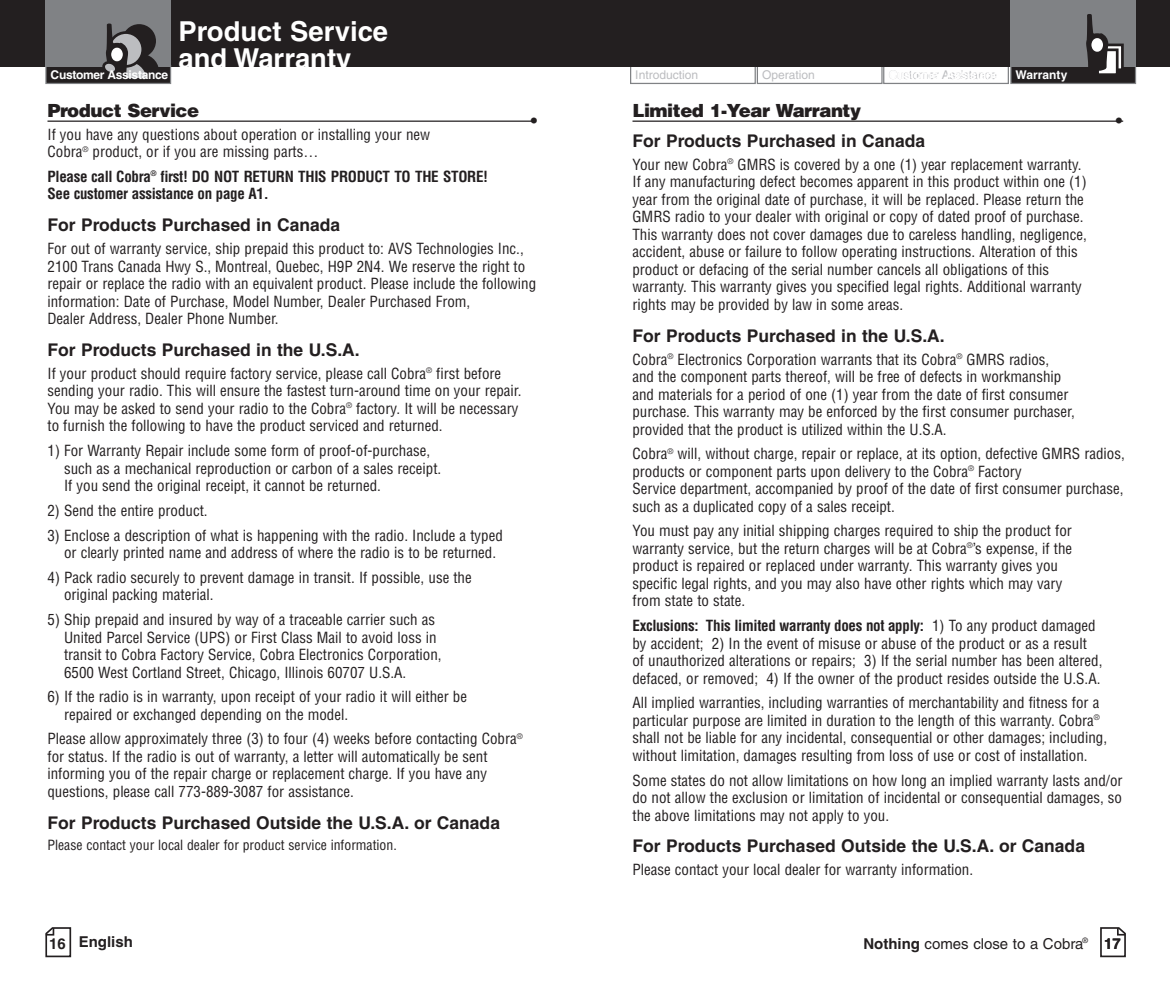
<style>
.page{position:relative;width:1170px;height:990px;background:#fff}
.page>*{position:absolute;margin:0;border:0;box-sizing:border-box;transform-origin:0 0}
.t1{font:700 27.5px/27.5px "Helvetica";color:#fff}
.t2{font:900 18px "Helvetica";letter-spacing:-.025em;color:#231f20}
.t3{font:700 18px "Helvetica";color:#231f20}
.t4{font:700 17.5px "Helvetica";color:#231f20}
.t5{font:condensed 15px/17.5px "Helvetica";color:#231f20}
.t6{font:700 condensed 15px/17.5px "Helvetica";letter-spacing:-.02em;color:#231f20}
.t7{font:15px "Helvetica";color:#231f20}
.t8{font:700 15px "Helvetica";color:#231f20}
.t9{font:condensed 13.75px "Helvetica";color:#231f20}
.t10{font:12px "Helvetica";color:#bcbdc0}
.t11{font:12px "Helvetica";letter-spacing:-.03em;color:#bcbdc0}
.t12{font:700 12px "Helvetica";letter-spacing:-.03em;color:#fff}
.t13{font:700 12px "Helvetica";color:#fff}
.s1{font-weight:700}
</style>
<div class="page">
<div style="left:1011px;top:66px;width:125px;height:17px;background:#231f20"></div>
<div style="left:1010px;top:65px;width:126px;height:19px;border:1px solid #808285"></div>
<div style="left:757px;top:65px;width:126px;height:19px;border:1px solid #808285"></div>
<div style="left:630px;top:65px;width:126px;height:19px;border:1px solid #808285"></div>
<svg style="left:1100px;top:927px;width:26px;height:30px"></svg>
<div style="left:883px;top:65px;width:126px;height:19px;border:1px solid #808285"></div>
<div style="left:585px;top:0;width:585px;height:68px;background:#231f20"></div>
<div style="left:1010px;top:0;width:126px;height:67px;background:#808285"></div>
<div style="left:1103px;top:45px;width:19px;height:25px;background:#fff"></div>
<div style="left:1101px;top:44px;width:23px;height:27px;border:3px solid #231f20"></div>
<div style="left:1098px;top:50px;width:19px;height:25px;background:#fff"></div>
<div style="left:1096px;top:48px;width:23px;height:28px;border:3px solid #231f20"></div>
<svg style="left:1086px;top:14px;width:22px;height:57px"></svg>
<div style="left:0;top:0;width:602px;height:68px;background:#231f20"></div>
<div style="left:46px;top:66px;width:125px;height:17px;background:#231f20"></div>
<div style="left:45px;top:65px;width:126px;height:19px;border:1px solid #808285"></div>
<div style="left:45px;top:0;width:126px;height:67px;background:#808285"></div>
<svg style="left:102px;top:23px;width:57px;height:55px"></svg>
<hr style="left:48px;top:121px;width:488px;height:1px;background:#231f20">
<hr style="left:632px;top:121px;width:491px;height:1px;background:#231f20">
<svg style="left:45px;top:927px;width:27px;height:30px"></svg>
<h1 class="t1" style="left:178px;top:19px;width:211px">Product Service and Warranty</h1>
<p class="t12" style="left:51px;top:70px;width:119px">Customer Assistance</p>
<p class="t2" style="left:48px;top:104px;width:153px">Product Service</p>
<p class="t3" style="left:531px;top:114px;width:8px">•</p>
<p class="t5" style="left:48px;top:127px;width:384px">If you have any questions about operation or installing your new<br>Cobra<sup>®</sup> product, or if you are missing parts…</p>
<p class="t6" style="left:48px;top:169px;width:442px">Please call Cobra<sup>®</sup> first! DO NOT RETURN THIS PRODUCT TO THE STORE!<br>See customer assistance on page A1.</p>
<p class="t4" style="left:48px;top:218px;width:294px">For Products Purchased in Canada</p>
<p class="t5" style="left:48px;top:241px;width:490px">For out of warranty service, ship prepaid this product to: AVS Technologies Inc., 2100 Trans Canada Hwy S., Montreal, Quebec, H9P 2N4. We reserve the right to repair or replace the radio with an equivalent product. Please include the following information: Date of Purchase, Model Number, Dealer Purchased From,<br>Dealer Address, Dealer Phone Number.</p>
<p class="t4" style="left:48px;top:343px;width:314px">For Products Purchased in the U.S.A.</p>
<p class="t5" style="left:47px;top:366px;width:476px">If your product should require factory service, please call Cobra<sup>®</sup> first before sending your radio. This will ensure the fastest turn-around time on your repair.<br>You may be asked to send your radio to the Cobra<sup>®</sup> factory. It will be necessary to furnish the following to have the product serviced and returned.</p>
<p class="t5" style="left:64px;top:443px;width:379px;text-indent:-17px">1) For Warranty Repair include some form of proof-of-purchase, such as a mechanical reproduction or carbon of a sales receipt.<br>If you send the original receipt, it cannot be returned.</p>
<p class="t5" style="left:48px;top:503px;width:162px">2) Send the entire product.</p>
<p class="t5" style="left:64px;top:528px;width:440px;text-indent:-17px">3) Enclose a description of what is happening with the radio. Include a typed or clearly printed name and address of where the radio is to be returned.</p>
<p class="t5" style="left:64px;top:570px;width:409px;text-indent:-17px">4) Pack radio securely to prevent damage in transit. If possible, use the original packing material.</p>
<p class="t5" style="left:64px;top:612px;width:379px;text-indent:-17px">5) Ship prepaid and insured by way of a traceable carrier such as United Parcel Service (UPS) or First Class Mail to avoid loss in transit to Cobra Factory Service, Cobra Electronics Corporation, 6500 West Cortland Street, Chicago, Illinois 60707 U.S.A.</p>
<p class="t5" style="left:64px;top:689px;width:405px;text-indent:-17px">6) If the radio is in warranty, upon receipt of your radio it will either be repaired or exchanged depending on the model.</p>
<p class="t5" style="left:47px;top:731px;width:477px">Please allow approximately three (3) to four (4) weeks before contacting Cobra<sup>® </sup>for status. If the radio is out of warranty, a letter will automatically be sent informing you of the repair charge or replacement charge. If you have any questions, please call 773-889-3087 for assistance.</p>
<p class="t4" style="left:48px;top:816px;width:454px">For Products Purchased Outside the U.S.A. or Canada</p>
<p class="t9" style="left:48px;top:840px;width:351px">Please contact your local dealer for product service information.</p>
<p class="t8" style="left:49px;top:936px;width:85px">16 English</p>
<p class="t10" style="left:635px;top:71px;width:64px">Introduction</p>
<p class="t10" style="left:762px;top:71px;width:54px">Operation</p>
<p class="t13" style="left:1016px;top:70px;width:53px">Warranty</p>
<p class="t11" style="left:889px;top:71px;width:110px">Customer Assistance</p>
<p class="t2" style="left:632px;top:104px;width:230px">Limited 1-Year Warranty</p>
<p class="t3" style="left:1116px;top:114px;width:8px">•</p>
<p class="t4" style="left:632px;top:134px;width:294px">For Products Purchased in Canada</p>
<p class="t5" style="left:632px;top:157px;width:456px">Your new Cobra<sup>®</sup> GMRS is covered by a one (1) year replacement warranty.<br>If any manufacturing defect becomes apparent in this product within one (1) year from the original date of purchase, it will be replaced. Please return the GMRS radio to your dealer with original or copy of dated proof of purchase.<br>This warranty does not cover damages due to careless handling, negligence, accident, abuse or failure to follow operating instructions. Alteration of this product or defacing of the serial number cancels all obligations of this warranty. This warranty gives you specified legal rights. Additional warranty rights may be provided by law in some areas.</p>
<p class="t4" style="left:632px;top:329px;width:314px">For Products Purchased in the U.S.A.</p>
<p class="t5" style="left:632px;top:352px;width:444px">Cobra<sup>®</sup> Electronics Corporation warrants that its Cobra<sup>®</sup> GMRS radios,<br>and the component parts thereof, will be free of defects in workmanship and materials for a period of one (1) year from the date of first consumer purchase. This warranty may be enforced by the first consumer purchaser, provided that the product is utilized within the U.S.A.</p>
<p class="t5" style="left:632px;top:446px;width:494px">Cobra<sup>®</sup> will, without charge, repair or replace, at its option, defective GMRS radios, products or component parts upon delivery to the Cobra<sup>®</sup> Factory<br>Service department, accompanied by proof of the date of first consumer purchase, such as a duplicated copy of a sales receipt.</p>
<p class="t5" style="left:633px;top:524px;width:441px">You must pay any initial shipping charges required to ship the product for warranty service, but the return charges will be at Cobra<sup>®</sup>’s expense, if the product is repaired or replaced under warranty. This warranty gives you specific legal rights, and you may also have other rights which may vary from state to state.</p>
<p class="t5" style="left:632px;top:618px;width:471px"><span class="s1">Exclusions: This limited warranty does not apply:</span> 1) To any product damaged by accident; 2) In the event of misuse or abuse of the product or as a result<br>of unauthorized alterations or repairs; 3) If the serial number has been altered, defaced, or removed; 4) If the owner of the product resides outside the U.S.A.</p>
<p class="t5" style="left:632px;top:695px;width:476px">All implied warranties, including warranties of merchantability and fitness for a particular purpose are limited in duration to the length of this warranty. Cobra<sup>® </sup>shall not be liable for any incidental, consequential or other damages; including, without limitation, damages resulting from loss of use or cost of installation.</p>
<p class="t5" style="left:632px;top:773px;width:492px;text-align:justify">Some states do not allow limitations on how long an implied warranty lasts and/or do not allow the exclusion or limitation of incidental or consequential damages, so the above limitations may not apply to you.</p>
<p class="t4" style="left:632px;top:839px;width:454px">For Products Purchased Outside the U.S.A. or Canada</p>
<p class="t5" style="left:632px;top:862px;width:342px">Please contact your local dealer for warranty information.</p>
<p class="t7" style="left:863px;top:938px;width:226px"><span class="s1">Nothing</span> comes close to a Cobra<sup>®</sup></p>
<p class="t8" style="left:1104px;top:938px;width:18px">17</p>
</div>
